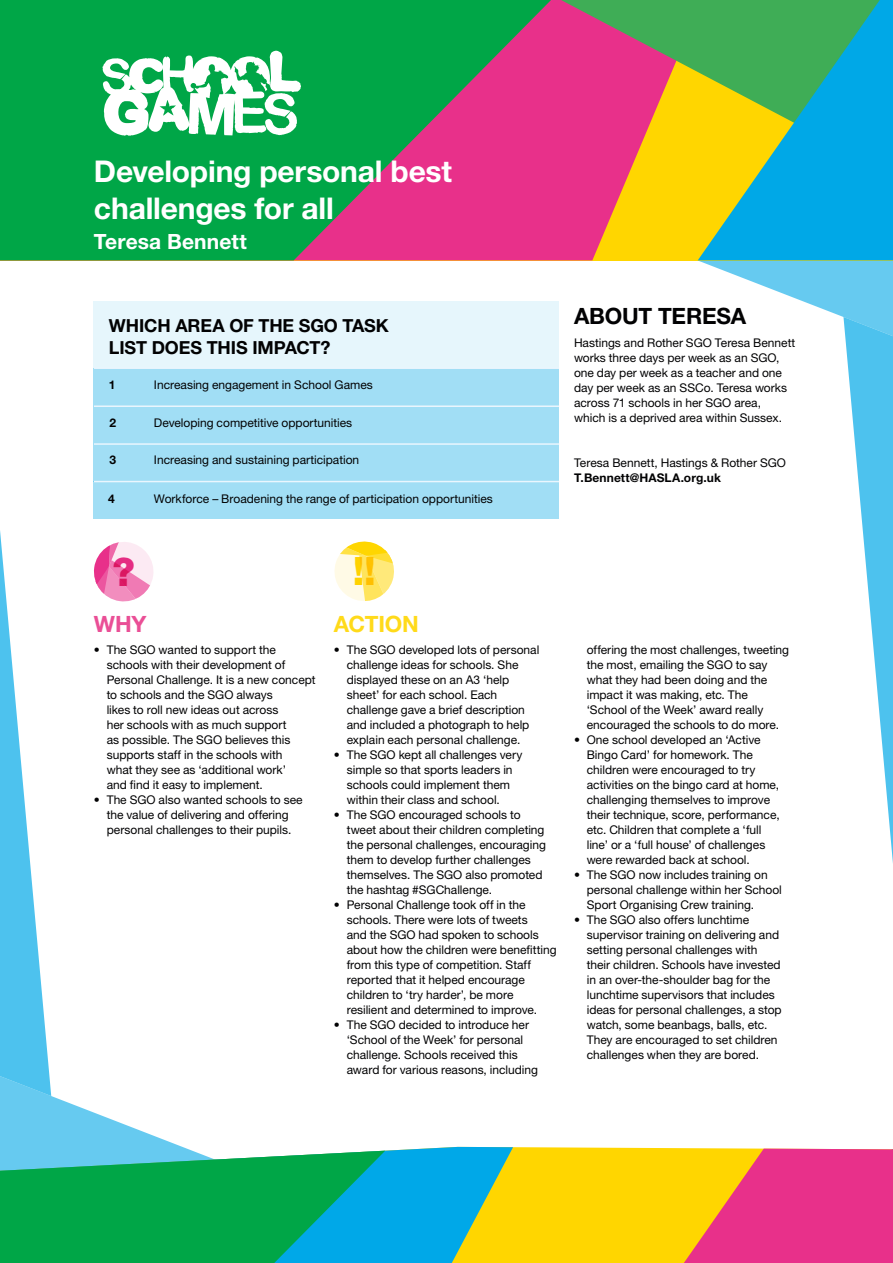
<style>
.page{position:relative;width:893px;height:1263px;background:#fff}
.page>*{position:absolute;margin:0;border:0;box-sizing:border-box;transform-origin:0 0}
.t1{font:800 39.3px "Helvetica Neue LT Std";color:#e8308a}
.t2{font:800 39.15px "Helvetica Neue LT Std";color:#ffd600}
.t3{font:700 30px/37.5px "Helvetica Neue LT Std";letter-spacing:-.005em;color:#fff}
.t4{font:700 22.5px "Helvetica Neue LT Std";letter-spacing:-.01em;color:#020203}
.t5{font:700 22.5px "Helvetica Neue LT Std";letter-spacing:-.015em;color:#ffda1a}
.t6{font:700 22.5px "Helvetica Neue LT Std";color:#ea4f96}
.t7{font:700 21px "Helvetica Neue LT Std";letter-spacing:.005em;color:#fff}
.t8{font:700 18px/22.5px "Helvetica Neue LT Std";letter-spacing:-.01em;color:#020203}
.t9{font:12px/15px "Helvetica Neue LT Std";color:#020203}
.t10{font:700 12px "Helvetica Neue LT Std";letter-spacing:.01em;color:#020203}
</style>
<div class="page">
<svg style="left:0;top:1094px;width:471px;height:53px"></svg>
<svg style="left:0;top:260px;width:51px;height:836px"></svg>
<div style="left:513px;top:1147px;width:171px;height:116px;background:#ffd600"></div>
<svg style="left:0;top:1147px;width:513px;height:116px;fill:#00a8e8"></svg>
<svg style="left:684px;top:1148px;width:159px;height:115px"></svg>
<svg style="left:0;top:1151px;width:385px;height:112px"></svg>
<svg style="left:321px;top:260px;width:572px;height:57px"></svg>
<svg style="left:843px;top:317px;width:50px;height:946px"></svg>
<svg style="left:551px;top:0;width:147px;height:260px;fill:#ffd600"></svg>
<svg style="left:561px;top:0;width:137px;height:175px;fill:#e8308a"></svg>
<svg style="left:698px;top:0;width:195px;height:260px;fill:#00a8e7"></svg>
<svg style="left:0;top:0;width:551px;height:260px;fill:#00a647"></svg>
<div style="left:94px;top:302px;width:465px;height:217px;background:#e6f6fc"></div>
<svg style="left:94px;top:542px;width:59px;height:60px"></svg>
<svg style="left:334px;top:541px;width:60px;height:60px"></svg>
<div style="left:94px;top:482px;width:465px;height:37px;background:#a1def5"></div>
<div style="left:94px;top:444px;width:465px;height:38px;background:#a1def5"></div>
<div style="left:94px;top:406px;width:465px;height:38px;background:#a1def5"></div>
<div style="left:94px;top:368px;width:465px;height:38px;background:#a1def5"></div>
<svg style="left:102px;top:51px;width:199px;height:85px"></svg>
<hr style="left:94px;top:481px;width:465px;height:1px;background:#eaf6fe">
<hr style="left:94px;top:443px;width:465px;height:2px;background:#eaf6fe">
<hr style="left:94px;top:405px;width:465px;height:2px;background:#eaf6fe">
<hr style="left:94px;top:367px;width:465px;height:2px;background:#eaf6fe">
<h3 class="t3" style="left:94px;top:151px;width:360px">Developing personal best challenges for all</h3>
<h3 class="t7" style="left:94px;top:229px;width:154px">Teresa Bennett</h3>
<h3 class="t8" style="left:109px;top:313px;width:281px">WHICH AREA OF THE SGO TASK<br>LIST DOES THIS IMPACT?</h3>
<p class="t10" style="left:109px;top:377px;width:8px">1</p>
<p class="t9" style="left:154px;top:377px;width:220px">Increasing engagement in School Games</p>
<p class="t10" style="left:109px;top:415px;width:8px">2</p>
<p class="t10" style="left:109px;top:453px;width:8px">3</p>
<p class="t10" style="left:108px;top:491px;width:8px">4</p>
<p class="t9" style="left:154px;top:491px;width:340px">Workforce – Broadening the range of participation opportunities</p>
<p class="t9" style="left:154px;top:415px;width:200px">Developing competitive opportunities</p>
<p class="t9" style="left:154px;top:452px;width:207px">Increasing and sustaining participation</p>
<h3 class="t4" style="left:574px;top:302px;width:174px">ABOUT TERESA</h3>
<p class="t9" style="left:574px;top:335px;width:223px">Hastings and Rother SGO Teresa Bennett works three days per week as an SGO, one day per week as a teacher and one day per week as an SSCo. Teresa works across 71 schools in her SGO area, which is a deprived area within Sussex.</p>
<p class="t9" style="left:574px;top:455px;width:213px">Teresa Bennett, Hastings &amp; Rother SGO</p>
<p class="t10" style="left:574px;top:471px;width:148px">T.Bennett@HASLA.org.uk</p>
<h1 class="t1" style="left:112px;top:548px;width:24px">?</h1>
<h2 class="t2" style="left:353px;top:548px;width:24px">!!</h2>
<h3 class="t6" style="left:94px;top:610px;width:54px">WHY</h3>
<p class="t9" style="left:107px;top:642px;width:210px;text-indent:-13px">• The SGO wanted to support the schools with their development of<br>Personal Challenge. It is a new concept to schools and the SGO always<br>likes to roll new ideas out across<br>her schools with as much support<br>as possible. The SGO believes this supports staff in the schools with<br>what they see as ‘additional work’<br>and find it easy to implement.</p>
<p class="t9" style="left:94px;top:792px;width:210px;text-align:center">• The SGO also wanted schools to see the value of delivering and offering personal challenges to their pupils.</p>
<h3 class="t5" style="left:334px;top:610px;width:86px">ACTION</h3>
<p class="t9" style="left:347px;top:642px;width:194px;text-indent:-13px">• The SGO developed lots of personal challenge ideas for schools. She displayed these on an A3 ‘help sheet’ for each school. Each challenge gave a brief description and included a photograph to help explain each personal challenge.</p>
<p class="t9" style="left:347px;top:747px;width:177px;text-indent:-13px">• The SGO kept all challenges very simple so that sports leaders in schools could implement them within their class and school.</p>
<p class="t9" style="left:347px;top:807px;width:201px;text-indent:-13px">• The SGO encouraged schools to tweet about their children completing the personal challenges, encouraging them to develop further challenges themselves. The SGO also promoted the hashtag #SGChallenge.</p>
<p class="t9" style="left:347px;top:897px;width:211px;text-indent:-13px">• Personal Challenge took off in the schools. There were lots of tweets<br>and the SGO had spoken to schools about how the children were benefitting from this type of competition. Staff reported that it helped encourage children to ‘try harder’, be more resilient and determined to improve.</p>
<p class="t9" style="left:347px;top:1017px;width:193px;text-indent:-13px">• The SGO decided to introduce her ‘School of the Week’ for personal challenge. Schools received this award for various reasons, including</p>
<p class="t9" style="left:587px;top:642px;width:204px">offering the most challenges, tweeting the most, emailing the SGO to say what they had been doing and the impact it was making, etc. The ‘School of the Week’ award really encouraged the schools to do more.</p>
<p class="t9" style="left:587px;top:732px;width:194px;text-indent:-13px">• One school developed an ‘Active Bingo Card’ for homework. The children were encouraged to try activities on the bingo card at home, challenging themselves to improve their technique, score, performance, etc. Children that complete a ‘full line’ or a ‘full house’ of challenges were rewarded back at school.</p>
<p class="t9" style="left:587px;top:867px;width:197px;text-indent:-13px">• The SGO now includes training on personal challenge within her School<br>Sport Organising Crew training.</p>
<p class="t9" style="left:587px;top:912px;width:196px;text-indent:-13px">• The SGO also offers lunchtime supervisor training on delivering and setting personal challenges with their children. Schools have invested in an over-the-shoulder bag for the lunchtime supervisors that includes ideas for personal challenges, a stop watch, some beanbags, balls, etc.<br>They are encouraged to set children challenges when they are bored.</p>
</div>
